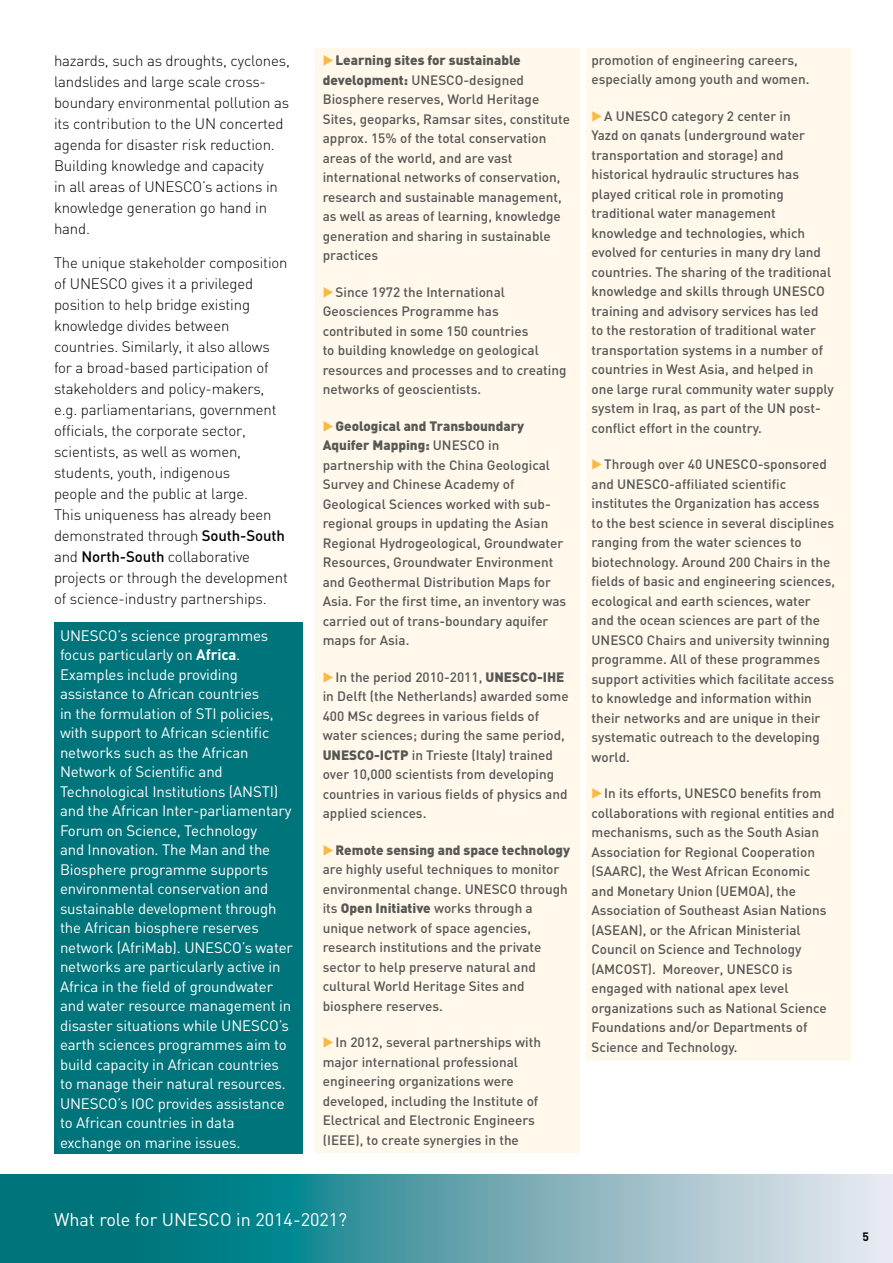
<style>
.page{position:relative;width:893px;height:1263px;background:#fff}
.page>*{position:absolute;margin:0;border:0;box-sizing:border-box;transform-origin:0 0}
.t1{font:18px "DIN";color:#fff}
.t2{font:15px/19.5px "DIN";letter-spacing:-.01em;color:#fff}
.t3{font:300 15px/21px "DIN";letter-spacing:-.01em;color:#000}
.t4{font:500 13.5px/19.5px "DIN";color:#575756}
.t5{font:700 12px "DIN";color:#000}
.s1{font-weight:500}
.s2{font-weight:700}
.s3{color:#fab943}
.s4{font-weight:900}
</style>
<div class="page">
<div style="left:316px;top:48px;width:264px;height:1105px;background:#fff8eb"></div>
<div style="left:586px;top:48px;width:264px;height:1013px;background:#fff8eb"></div>
<div style="left:54px;top:623px;width:249px;height:531px;background:#00747b"></div>
<svg style="left:0;top:1175px;width:893px;height:88px;background:#5ba2aa"></svg>
<p class="t3" style="left:54px;top:50px;width:237px">hazards, such as droughts, cyclones, landslides and large scale cross&shy;boundary environmental pollution as its contribution to the UN concerted agenda for disaster risk reduction.<br>Building knowledge and capacity<br>in all areas of UNESCO’s actions in knowledge generation go hand in hand.</p>
<p class="t3" style="left:54px;top:252px;width:235px">The unique stakeholder composition of UNESCO gives it a privileged position to help bridge existing knowledge divides between countries. Similarly, it also allows for a broad-based participation of stakeholders and policy-makers, e.g. parliamentarians, government officials, the corporate sector, scientists, as well as women, students, youth, indigenous<br>people and the public at large.<br>This uniqueness has already been demonstrated through <span class="s1">South-South </span>and <span class="s1">North-South</span> collaborative projects or through the development of science-industry partnerships.</p>
<p class="t2" style="left:60px;top:625px;width:234px">UNESCO’s science programmes focus particularly on <span class="s2">Africa</span>.<br>Examples include providing assistance to African countries<br>in the formulation of STI policies, with support to African scientific networks such as the African<br>Network of Scientific and<br>Technological Institutions (ANSTI) and the African Inter-parliamentary<br>Forum on Science, Technology<br>and Innovation. The Man and the<br>Biosphere programme supports environmental conservation and sustainable development through the African biosphere reserves network (AfriMab). UNESCO’s water networks are particularly active in<br>Africa in the field of groundwater and water resource management in disaster situations while UNESCO’s earth sciences programmes aim to build capacity in African countries to manage their natural resources.<br>UNESCO’s IOC provides assistance to African countries in data exchange on marine issues.</p>
<p class="t4" style="left:323px;top:50px;width:249px"><span class="s3">▶</span><span class="s4">Learning sites for sustainable development:</span> UNESCO-designed Biosphere reserves, World Heritage Sites, geoparks, Ramsar sites, constitute approx. 15% of the total conservation areas of the world, and are vast international networks of conservation, research and sustainable management, as well as areas of learning, knowledge generation and sharing in sustainable practices</p>
<p class="t4" style="left:323px;top:282px;width:245px"><span class="s3">▶</span>Since 1972 the International<br>Geosciences Programme has contributed in some 150 countries<br>to building knowledge on geological resources and processes and to creating networks of geoscientists.</p>
<p class="t4" style="left:323px;top:416px;width:245px"><span class="s3">▶</span><span class="s4">Geological and Transboundary Aquifer Mapping:</span> UNESCO in partnership with the China Geological Survey and Chinese Academy of Geological Sciences worked with sub&shy;regional groups in updating the Asian Regional Hydrogeological, Groundwater Resources, Groundwater Environment and Geothermal Distribution Maps for Asia. For the first time, an inventory was carried out of trans-boundary aquifer maps for Asia.</p>
<p class="t4" style="left:323px;top:667px;width:247px"><span class="s3">▶</span>In the period 2010-2011, <span class="s4">UNESCO-IHE </span>in Delft (the Netherlands) awarded some 400 MSc degrees in various fields of water sciences; during the same period, <span class="s4">UNESCO-ICTP</span> in Trieste (Italy) trained over 10,000 scientists from developing countries in various fields of physics and applied sciences.</p>
<p class="t4" style="left:323px;top:840px;width:249px"><span class="s3">▶</span><span class="s4">Remote sensing and space technology </span>are highly useful techniques to monitor environmental change. UNESCO through its <span class="s4">Open Initiative</span> works through a unique network of space agencies, research institutions and the private sector to help preserve natural and cultural World Heritage Sites and biosphere reserves.</p>
<p class="t4" style="left:323px;top:1032px;width:220px"><span class="s3">▶</span>In 2012, several partnerships with major international professional engineering organizations were developed, including the Institute of Electrical and Electronic Engineers (IEEE), to create synergies in the</p>
<p class="t4" style="left:591px;top:50px;width:219px">promotion of engineering careers, especially among youth and women.</p>
<p class="t4" style="left:591px;top:106px;width:244px"><span class="s3">▶</span>A UNESCO category 2 center in<br>Yazd on qanats (underground water transportation and storage) and historical hydraulic structures has played critical role in promoting traditional water management knowledge and technologies, which evolved for centuries in many dry land countries. The sharing of the traditional knowledge and skills through UNESCO training and advisory services has led to the restoration of traditional water transportation systems in a number of countries in West Asia, and helped in one large rural community water supply system in Iraq, as part of the UN post&shy;conflict effort in the country.</p>
<p class="t4" style="left:591px;top:454px;width:245px"><span class="s3">▶</span>Through over 40 UNESCO-sponsored and UNESCO-affiliated scientific institutes the Organization has access<br>to the best science in several disciplines ranging from the water sciences to biotechnology. Around 200 Chairs in the fields of basic and engineering sciences, ecological and earth sciences, water and the ocean sciences are part of the UNESCO Chairs and university twinning programme. All of these programmes support activities which facilitate access to knowledge and information within their networks and are unique in their systematic outreach to the developing world.</p>
<p class="t4" style="left:591px;top:783px;width:245px"><span class="s3">▶</span>In its efforts, UNESCO benefits from collaborations with regional entities and mechanisms, such as the South Asian Association for Regional Cooperation (SAARC), the West African Economic and Monetary Union (UEMOA), the Association of Southeast Asian Nations (ASEAN), or the African Ministerial Council on Science and Technology (AMCOST). Moreover, UNESCO is engaged with national apex level organizations such as National Science Foundations and/or Departments of Science and Technology.</p>
<h1 class="t1" style="left:54px;top:1208px;width:295px">What role for UNESCO in 2014-2021?</h1>
<p class="t5" style="left:863px;top:1229px;width:8px">5</p>
</div>
